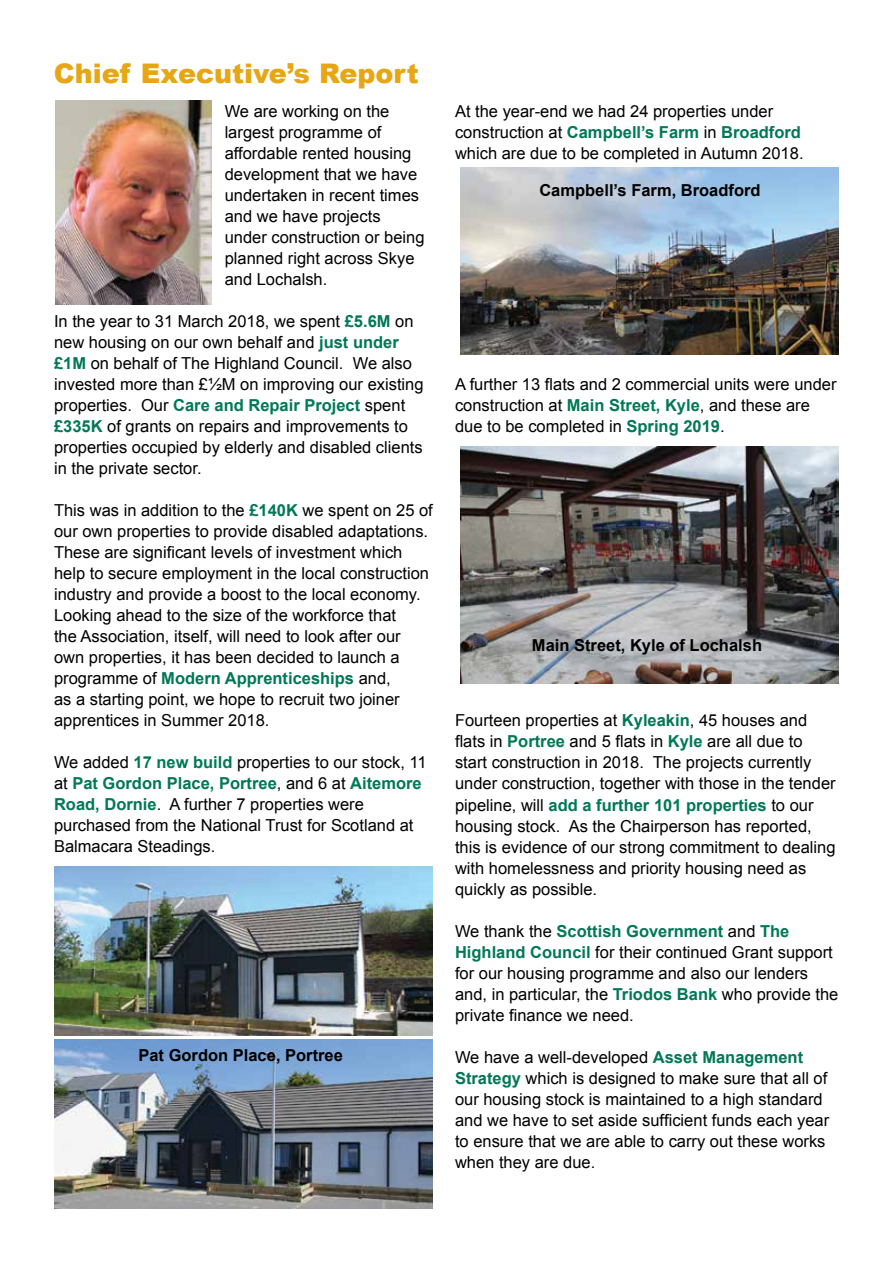
<style>
.page{position:relative;width:893px;height:1263px;background:#fff}
.page>*{position:absolute;margin:0;border:0;box-sizing:border-box;transform-origin:0 0}
.t1{font:900 27px "Arial";color:#e7a614}
.t2{font:16.5px/21px "Arial";color:#000}
.t3{font:700 16.5px "Arial";color:#000}
.s1{font-weight:700;color:#007856}
</style>
<div class="page">
<img style="left:55px;top:101px;width:157px;height:203px">
<img style="left:54px;top:867px;width:378px;height:168px">
<img style="left:54px;top:1040px;width:378px;height:168px">
<img style="left:461px;top:168px;width:378px;height:187px">
<img style="left:461px;top:446px;width:378px;height:238px">
<h1 class="t1" style="left:54px;top:54px;width:366px">Chief Executive’s Report</h1>
<p class="t2" style="left:225px;top:101px;width:201px">We are working on the largest programme of affordable rented housing development that we have undertaken in recent times and we have projects under construction or being planned right across Skye and Lochalsh.</p>
<p class="t2" style="left:54px;top:311px;width:371px">In the year to 31 March 2018, we spent <span class="s1">£5.6M</span> on new housing on our own behalf and <span class="s1">just under £1M</span> on behalf of The Highland Council. We also invested more than £½M on improving our existing properties. Our <span class="s1">Care and Repair Project</span> spent <span class="s1">£335K</span> of grants on repairs and improvements to properties occupied by elderly and disabled clients in the private sector.</p>
<p class="t2" style="left:54px;top:500px;width:380px">This was in addition to the <span class="s1">£140K</span> we spent on 25 of our own properties to provide disabled adaptations.<br>These are significant levels of investment which help to secure employment in the local construction industry and provide a boost to the local economy.<br>Looking ahead to the size of the workforce that<br>the Association, itself, will need to look after our own properties, it has been decided to launch a programme of <span class="s1">Modern Apprenticeships</span> and,<br>as a starting point, we hope to recruit two joiner apprentices in Summer 2018.</p>
<p class="t2" style="left:54px;top:752px;width:374px">We added <span class="s1">17 new build</span> properties to our stock, 11 at <span class="s1">Pat Gordon Place, Portree</span>, and 6 at <span class="s1">Aitemore Road, Dornie</span>. A further 7 properties were purchased from the National Trust for Scotland at Balmacara Steadings.</p>
<p class="t3" style="left:138px;top:1044px;width:206px">Pat Gordon Place, Portree</p>
<p class="t2" style="left:455px;top:101px;width:350px">At the year-end we had 24 properties under construction at <span class="s1">Campbell’s Farm</span> in <span class="s1">Broadford </span>which are due to be completed in Autumn 2018.</p>
<p class="t3" style="left:539px;top:179px;width:223px">Campbell’s Farm, Broadford</p>
<p class="t2" style="left:455px;top:374px;width:383px">A further 13 flats and 2 commercial units were under construction at <span class="s1">Main Street, Kyle</span>, and these are due to be completed in <span class="s1">Spring 2019</span>.</p>
<p class="t3" style="left:532px;top:634px;width:232px">Main Street, Kyle of Lochalsh</p>
<p class="t2" style="left:455px;top:710px;width:382px">Fourteen properties at <span class="s1">Kyleakin</span>, 45 houses and flats in <span class="s1">Portree</span> and 5 flats in <span class="s1">Kyle</span> are all due to start construction in 2018. The projects currently under construction, together with those in the tender pipeline, will <span class="s1">add a further 101 properties</span> to our housing stock. As the Chairperson has reported, this is evidence of our strong commitment to dealing with homelessness and priority housing need as quickly as possible.</p>
<p class="t2" style="left:455px;top:920px;width:385px">We thank the <span class="s1">Scottish Government</span> and <span class="s1">The Highland Council</span> for their continued Grant support for our housing programme and also our lenders and, in particular, the <span class="s1">Triodos Bank</span> who provide the private finance we need.</p>
<p class="t2" style="left:455px;top:1046px;width:376px">We have a well-developed <span class="s1">Asset Management Strategy</span> which is designed to make sure that all of our housing stock is maintained to a high standard and we have to set aside sufficient funds each year to ensure that we are able to carry out these works when they are due.</p>
</div>
